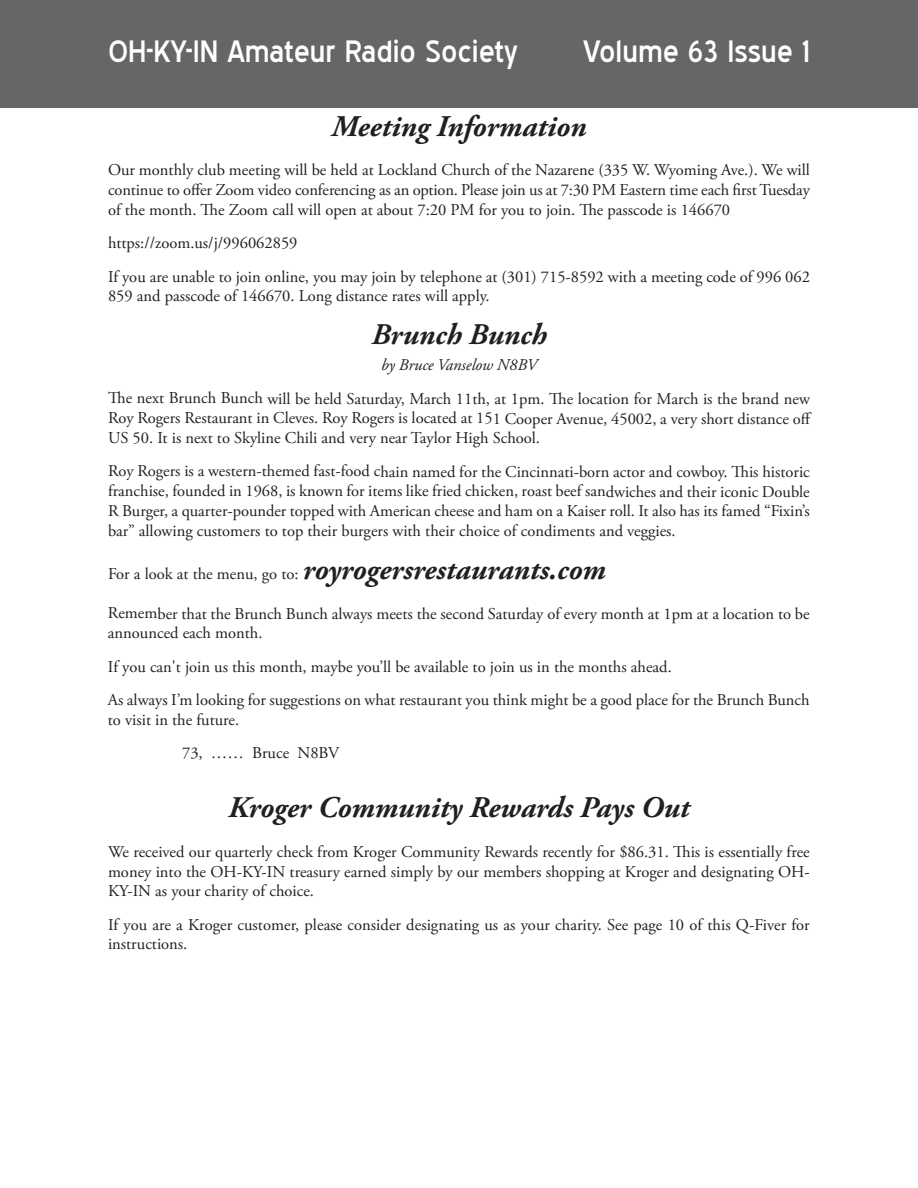
<style>
.page{position:relative;width:918px;height:1188px;background:#fff}
.page>*{position:absolute;margin:0;border:0;box-sizing:border-box;transform-origin:0 0}
.t1{font:italic 700 30px "Adobe Garamond Pro";color:#231f20}
.t2{font:30px "Blue Highway";color:#fff}
.t3{font:16.5px/19.8px "Adobe Garamond Pro";color:#231f20;text-align:justify}
.t4{font:italic 16.5px "Adobe Garamond Pro";color:#231f20}
.s1{font-weight:400;font-style:normal;font-size:16.5px}
</style>
<div class="page">
<div style="left:0;top:0;width:918px;height:108px;background:#666"></div>
<p class="t2" style="left:108px;top:33px;width:411px">OH-KY-IN Amateur Radio Society</p>
<p class="t2" style="left:583px;top:33px;width:228px">Volume 63 Issue 1</p>
<p class="t1" style="left:332px;top:114px;width:256px">Meeting Information</p>
<p class="t3" style="left:108px;top:162px;width:704px">Our monthly club meeting will be held at Lockland Church of the Nazarene (335 W. Wyoming Ave.). We will continue to offer Zoom video conferencing as an option. Please join us at 7:30 PM Eastern time each first Tuesday of the month. The Zoom call will open at about 7:20 PM for you to join. The passcode is 146670</p>
<p class="t3" style="left:108px;top:235px;width:191px">https://zoom.us/j/996062859</p>
<p class="t3" style="left:108px;top:268px;width:704px">If you are unable to join online, you may join by telephone at (301) 715-8592 with a meeting code of 996 062<br>859 and passcode of 146670. Long distance rates will apply.</p>
<p class="t1" style="left:371px;top:323px;width:177px">Brunch Bunch</p>
<p class="t4" style="left:381px;top:359px;width:157px">by Bruce Vanselow N8BV</p>
<p class="t3" style="left:108px;top:390px;width:705px">The next Brunch Bunch will be held Saturday, March 11th, at 1pm. The location for March is the brand new Roy Rogers Restaurant in Cleves. Roy Rogers is located at 151 Cooper Avenue, 45002, a very short distance off US 50. It is next to Skyline Chili and very near Taylor High School.</p>
<p class="t3" style="left:108px;top:463px;width:703px">Roy Rogers is a western-themed fast-food chain named for the Cincinnati-born actor and cowboy. This historic franchise, founded in 1968, is known for items like fried chicken, roast beef sandwiches and their iconic Double R Burger, a quarter-pounder topped with American cheese and ham on a Kaiser roll. It also has its famed “Fixin’s bar” allowing customers to top their burgers with their choice of condiments and veggies.</p>
<p class="t1" style="left:108px;top:558px;width:499px"><span class="s1">For a look at the menu, go to:</span> royrogersrestaurants.com</p>
<p class="t3" style="left:108px;top:605px;width:703px">Remember that the Brunch Bunch always meets the second Saturday of every month at 1pm at a location to be announced each month.</p>
<p class="t3" style="left:108px;top:658px;width:565px">If you can't join us this month, maybe you’ll be available to join us in the months ahead.</p>
<p class="t3" style="left:108px;top:692px;width:703px">As always I’m looking for suggestions on what restaurant you think might be a good place for the Brunch Bunch to visit in the future.</p>
<p class="t3" style="left:182px;top:745px;width:159px">73, …… Bruce N8BV</p>
<p class="t1" style="left:228px;top:796px;width:463px">Kroger Community Rewards Pays Out</p>
<p class="t3" style="left:108px;top:843px;width:703px">We received our quarterly check from Kroger Community Rewards recently for $86.31. This is essentially free money into the OH-KY-IN treasury earned simply by our members shopping at Kroger and designating OH-KY-IN as your charity of choice.</p>
<p class="t3" style="left:108px;top:916px;width:703px">If you are a Kroger customer, please consider designating us as your charity. See page 10 of this Q-Fiver for instructions.</p>
</div>
